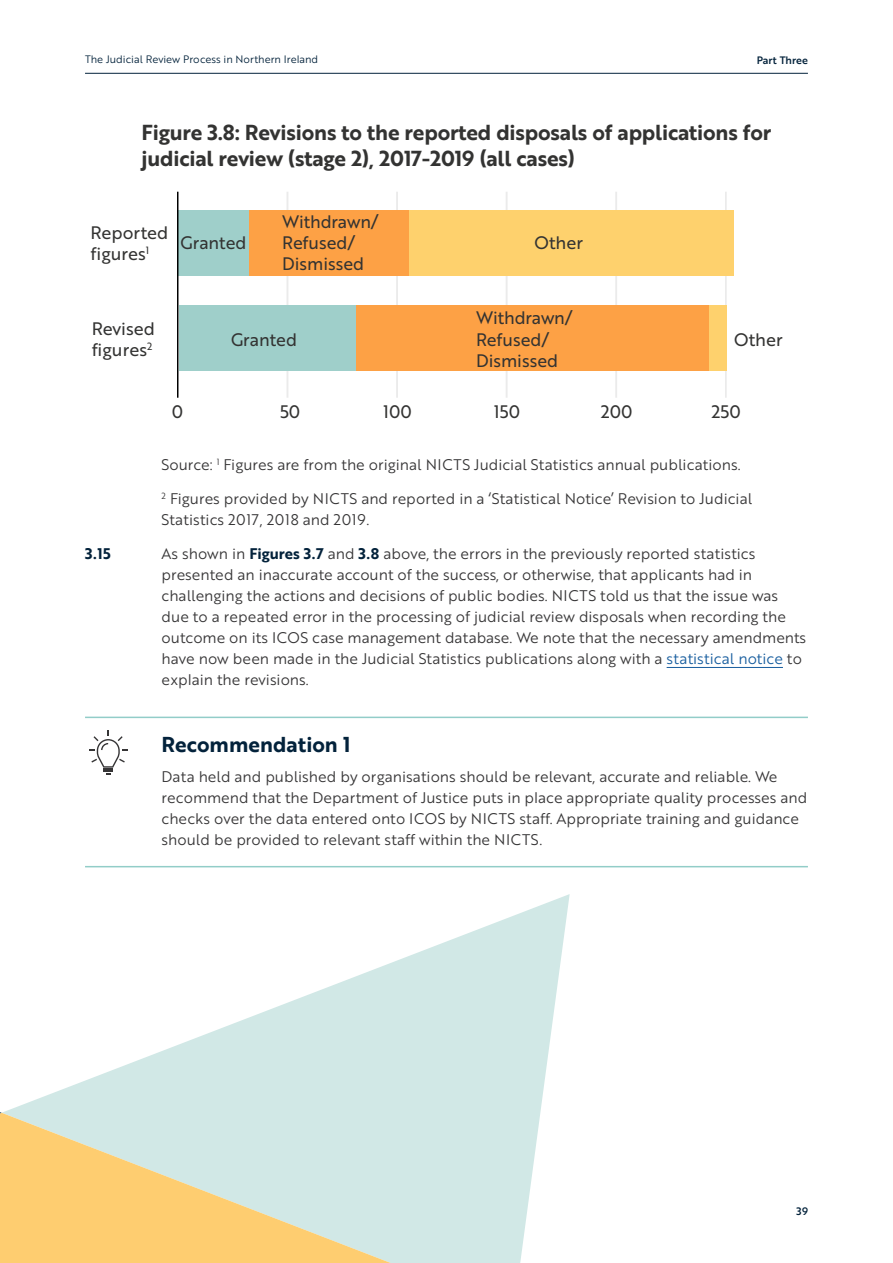
<style>
.page{position:relative;width:893px;height:1263px;background:#fff}
.page>*{position:absolute;margin:0;border:0;box-sizing:border-box;transform-origin:0 0}
.t1{font:21.15px/25.3px "Brother 1816 Bold";letter-spacing:-.01em;color:#333332}
.Recommendation_Headi{font:21px "Brother 1816 Bold";color:#03223b}
.t2{font:17.55px/21.1px "Brother 1816 Regular";color:#333332}
.Body_93__Indent{font:15px/21px "Brother 1816 Book";color:#363536}
.Recommendation_Body{font:15px/21px "Brother 1816 Book";color:#363536}
.Body_93__Indent-2{font:15px "Brother 1816 Bold";color:#03223b}
.t3{font:10.5px "Brother 1816 Book";color:#03223b}
.t4{font:10.5px "Brother 1816 Medium";color:#03223b}
.s1{font-family:"Brother 1816 Bold";color:#03223b}
.s2{color:#175d9e}
</style>
<div class="page">
<hr style="left:85px;top:73px;width:723px;height:1px;background:#03223b">
<hr style="left:667px;top:667px;width:116px;height:1px;background:#175d9e">
<hr style="left:85px;top:717px;width:723px;height:1px;background:#92cdc8">
<hr style="left:85px;top:866px;width:723px;height:1px;background:#92cdc8">
<svg style="left:89px;top:731px;width:39px;height:43px"></svg>
<hr style="left:287px;top:192px;width:1px;height:206px;background:#ebebeb">
<hr style="left:396px;top:192px;width:2px;height:206px;background:#ebebeb">
<hr style="left:506px;top:192px;width:1px;height:206px;background:#ebebeb">
<hr style="left:615px;top:192px;width:2px;height:206px;background:#ebebeb">
<hr style="left:725px;top:192px;width:2px;height:206px;background:#ebebeb">
<div style="left:179px;top:210px;width:70px;height:66px;background:#9fcfca"></div>
<div style="left:249px;top:210px;width:160px;height:66px;background:#fda145"></div>
<div style="left:409px;top:210px;width:324px;height:66px;background:#fed16d"></div>
<div style="left:179px;top:305px;width:177px;height:66px;background:#9fcfca"></div>
<div style="left:356px;top:305px;width:353px;height:66px;background:#fda145"></div>
<div style="left:709px;top:305px;width:18px;height:66px;background:#fed16d"></div>
<hr style="left:177px;top:192px;width:1px;height:206px;background:#000">
<svg style="left:2px;top:894px;width:568px;height:369px;fill:#d1e8e6"></svg>
<svg style="left:0;top:1113px;width:391px;height:150px;background:#e7daaa"></svg>
<p class="t3" style="left:85px;top:52px;width:235px">The Judicial Review Process in Northern Ireland</p>
<p class="t4" style="left:757px;top:52px;width:53px">Part Three</p>
<p class="t1" style="left:141px;top:119px;width:631px">Figure 3.8: Revisions to the reported disposals of applications for judicial review (stage 2), 2017-2019 (all cases)</p>
<p class="t2" style="left:91px;top:221px;width:79px">Reported figures<sup>1</sup></p>
<p class="t2" style="left:181px;top:232px;width:68px">Granted</p>
<p class="t2" style="left:282px;top:211px;width:98px">Withdrawn/<br>Refused/<br>Dismissed</p>
<p class="t2" style="left:92px;top:317px;width:65px">Revised figures<sup>2</sup></p>
<p class="t2" style="left:231px;top:328px;width:68px">Granted</p>
<p class="t2" style="left:535px;top:232px;width:50px">Other</p>
<p class="t2" style="left:476px;top:307px;width:98px">Withdrawn/<br>Refused/<br>Dismissed</p>
<p class="t2" style="left:734px;top:328px;width:50px">Other</p>
<p class="t2" style="left:172px;top:400px;width:13px">0</p>
<p class="t2" style="left:280px;top:400px;width:22px">50</p>
<p class="t2" style="left:383px;top:400px;width:30px">100</p>
<p class="t2" style="left:494px;top:400px;width:28px">150</p>
<p class="t2" style="left:601px;top:400px;width:33px">200</p>
<p class="t2" style="left:712px;top:400px;width:31px">250</p>
<p class="Body_93__Indent" style="left:162px;top:454px;width:580px">Source: <sup>1</sup> Figures are from the original NICTS Judicial Statistics annual publications.</p>
<p class="Body_93__Indent" style="left:162px;top:487px;width:592px"><sup>2</sup> Figures provided by NICTS and reported in a ‘Statistical Notice’ Revision to Judicial<br>Statistics 2017, 2018 and 2019.</p>
<p class="Body_93__Indent-2" style="left:85px;top:542px;width:27px">3.15</p>
<p class="Body_93__Indent" style="left:162px;top:542px;width:646px">As shown in <span class="s1">Figures 3.7</span> and <span class="s1">3.8</span> above, the errors in the previously reported statistics presented an inaccurate account of the success, or otherwise, that applicants had in challenging the actions and decisions of public bodies. NICTS told us that the issue was due to a repeated error in the processing of judicial review disposals when recording the outcome on its ICOS case management database. We note that the necessary amendments have now been made in the Judicial Statistics publications along with a <span class="s2">statistical notice</span> to explain the revisions.</p>
<p class="Recommendation_Headi" style="left:162px;top:729px;width:191px">Recommendation 1</p>
<p class="Recommendation_Body" style="left:162px;top:765px;width:647px">Data held and published by organisations should be relevant, accurate and reliable. We recommend that the Department of Justice puts in place appropriate quality processes and checks over the data entered onto ICOS by NICTS staff. Appropriate training and guidance should be provided to relevant staff within the NICTS.</p>
<p class="t4" style="left:796px;top:1203px;width:13px">39</p>
</div>
